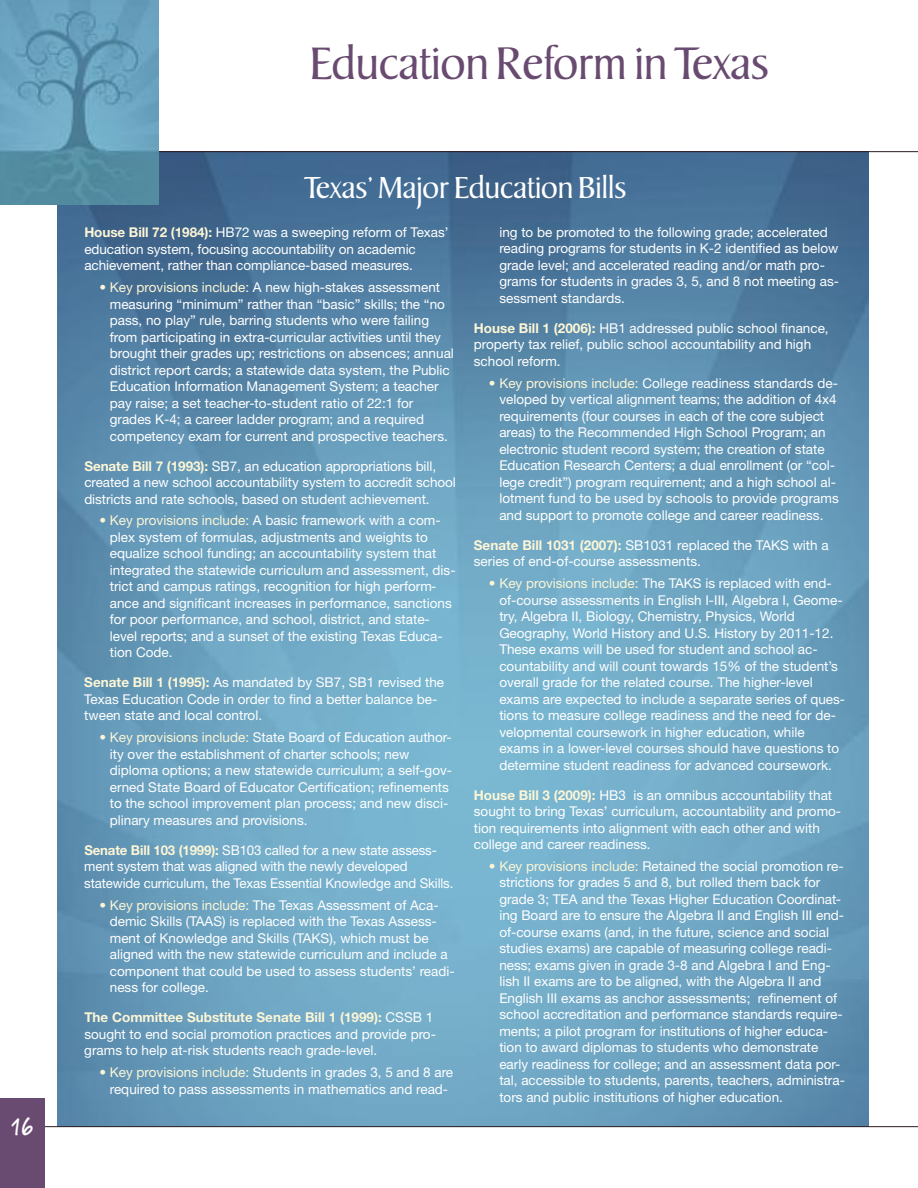
<style>
.page{position:relative;width:918px;height:1188px;background:#fff}
.page>*{position:absolute;margin:0;border:0;box-sizing:border-box;transform-origin:0 0}
.t1{font:45px "Keeple";color:#694a70}
.t2{font:30px "Keeple";color:#fff}
.t3{font:700 25.5px "Marydale";color:#fff}
.t4{font:13.5px/16.5px "Helvetica Neue";color:#fff}
.s1{font-weight:700;color:#fdf6d6}
.s2{color:#fdf6d6}
</style>
<div class="page">
<img style="left:58px;top:152px;width:810px;height:974px">
<hr style="left:0;top:151px;width:918px;height:1px;background:#2e1a1f">
<hr style="left:0;top:1126px;width:918px;height:1px;background:#2e1a1f">
<img style="left:0;top:0;width:159px;height:205px">
<div style="left:0;top:1098px;width:44px;height:90px;background:#694a70"></div>
<h3 class="t3" style="left:11px;top:1111px;width:24px">16</h3>
<h1 class="t1" style="left:310px;top:45px;width:461px">Education Reform in Texas</h1>
<h2 class="t2" style="left:304px;top:175px;width:323px">Texas’ Major Education Bills</h2>
<p class="t4" style="left:84px;top:224px;width:366px"><span class="s1">House Bill 72 (1984):</span> HB72 was a sweeping reform of Texas’ education system, focusing accountability on academic achievement, rather than compliance-based measures.</p>
<p class="t4" style="left:110px;top:279px;width:346px;text-indent:-10px"><span class="s2">• Key provisions include:</span> A new high-stakes assessment measuring “minimum” rather than “basic” skills; the “no pass, no play” rule, barring students who were failing from participating in extra-curricular activities until they brought their grades up; restrictions on absences; annual district report cards; a statewide data system, the Public Education Information Management System; a teacher pay raise; a set teacher-to-student ratio of 22:1 for grades K-4; a career ladder program; and a required competency exam for current and prospective teachers.</p>
<p class="t4" style="left:84px;top:457px;width:373px"><span class="s1">Senate Bill 7 (1993):</span> SB7, an education appropriations bill, created a new school accountability system to accredit school districts and rate schools, based on student achievement.</p>
<p class="t4" style="left:110px;top:512px;width:347px;text-indent:-10px"><span class="s2">• Key provisions include:</span> A basic framework with a com&shy;plex system of formulas, adjustments and weights to equalize school funding; an accountability system that integrated the statewide curriculum and assessment, dis&shy;trict and campus ratings, recognition for high perform&shy;ance and significant increases in performance, sanctions for poor performance, and school, district, and state&shy;level reports; and a sunset of the existing Texas Educa&shy;tion Code.</p>
<p class="t4" style="left:84px;top:674px;width:361px"><span class="s1">Senate Bill 1 (1995):</span> As mandated by SB7, SB1 revised the<br>Texas Education Code in order to find a better balance be&shy;tween state and local control.</p>
<p class="t4" style="left:110px;top:729px;width:344px;text-indent:-10px"><span class="s2">• Key provisions include:</span> State Board of Education author&shy;ity over the establishment of charter schools; new diploma options; a new statewide curriculum; a self-gov&shy;erned State Board of Educator Certification; refinements to the school improvement plan process; and new disci&shy;plinary measures and provisions.</p>
<p class="t4" style="left:84px;top:842px;width:371px"><span class="s1">Senate Bill 103 (1999):</span> SB103 called for a new state assess&shy;ment system that was aligned with the newly developed statewide curriculum, the Texas Essential Knowledge and Skills.</p>
<p class="t4" style="left:110px;top:896px;width:346px;text-indent:-10px"><span class="s2">• Key provisions include:</span> The Texas Assessment of Aca&shy;demic Skills (TAAS) is replaced with the Texas Assess&shy;ment of Knowledge and Skills (TAKS), which must be aligned with the new statewide curriculum and include a component that could be used to assess students’ readi&shy;ness for college.</p>
<p class="t4" style="left:84px;top:1009px;width:353px"><span class="s1">The Committee Substitute Senate Bill 1 (1999):</span> CSSB 1 sought to end social promotion practices and provide pro&shy;grams to help at-risk students reach grade-level.</p>
<p class="t4" style="left:99px;top:1064px;width:355px;text-align:center"><span class="s2">• Key provisions include:</span> Students in grades 3, 5 and 8 are required to pass assessments in mathematics and read-</p>
<p class="t4" style="left:499px;top:224px;width:341px">ing to be promoted to the following grade; accelerated reading programs for students in K-2 identified as below grade level; and accelerated reading and/or math pro&shy;grams for students in grades 3, 5, and 8 not meeting as&shy;sessment standards.</p>
<p class="t4" style="left:474px;top:320px;width:356px"><span class="s1">House Bill 1 (2006):</span> HB1 addressed public school finance, property tax relief, public school accountability and high school reform.</p>
<p class="t4" style="left:499px;top:374px;width:341px;text-indent:-10px"><span class="s2">• Key provisions include:</span> College readiness standards de&shy;veloped by vertical alignment teams; the addition of 4x4 requirements (four courses in each of the core subject areas) to the Recommended High School Program; an electronic student record system; the creation of state Education Research Centers; a dual enrollment (or “col&shy;lege credit”) program requirement; and a high school al&shy;lotment fund to be used by schools to provide programs and support to promote college and career readiness.</p>
<p class="t4" style="left:474px;top:536px;width:356px"><span class="s1">Senate Bill 1031 (2007):</span> SB1031 replaced the TAKS with a series of end-of-course assessments.</p>
<p class="t4" style="left:499px;top:575px;width:347px;text-indent:-10px"><span class="s2">• Key provisions include:</span> The TAKS is replaced with end&shy;of-course assessments in English I-III, Algebra I, Geome&shy;try, Algebra II, Biology, Chemistry, Physics, World Geography, World History and U.S. History by 2011-12.<br>These exams will be used for student and school ac&shy;countability and will count towards 15% of the student’s overall grade for the related course. The higher-level exams are expected to include a separate series of ques&shy;tions to measure college readiness and the need for de&shy;velopmental coursework in higher education, while exams in a lower-level courses should have questions to determine student readiness for advanced coursework.</p>
<p class="t4" style="left:474px;top:786px;width:369px"><span class="s1">House Bill 3 (2009):</span> HB3 is an omnibus accountability that sought to bring Texas’ curriculum, accountability and promo&shy;tion requirements into alignment with each other and with college and career readiness.</p>
<p class="t4" style="left:499px;top:858px;width:347px;text-indent:-10px"><span class="s2">• Key provisions include:</span> Retained the social promotion re&shy;strictions for grades 5 and 8, but rolled them back for grade 3; TEA and the Texas Higher Education Coordinat&shy;ing Board are to ensure the Algebra II and English III end&shy;of-course exams (and, in the future, science and social studies exams) are capable of measuring college readi&shy;ness; exams given in grade 3-8 and Algebra I and Eng&shy;lish II exams are to be aligned, with the Algebra II and English III exams as anchor assessments; refinement of school accreditation and performance standards require&shy;ments; a pilot program for institutions of higher educa&shy;tion to award diplomas to students who demonstrate early readiness for college; and an assessment data por&shy;tal, accessible to students, parents, teachers, administra&shy;tors and public institutions of higher education.</p>
</div>
